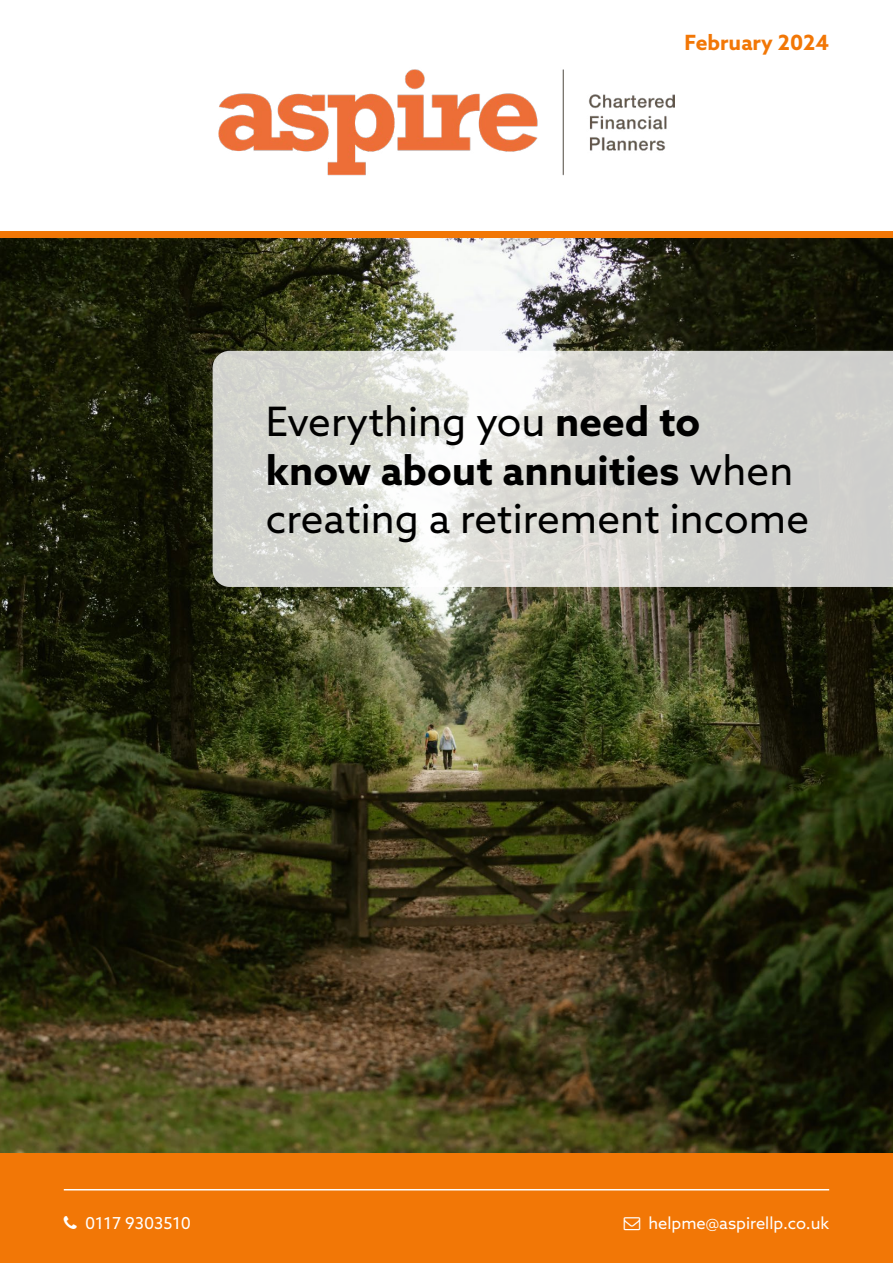
<style>
.page{position:relative;width:893px;height:1263px;background:#fff}
.page>*{position:absolute;margin:0;border:0;box-sizing:border-box;transform-origin:0 0}
.t1{font:40.5px/48.6px "Azo Sans";color:#000}
.t2{font:700 21px "Azo Sans";color:#f27706}
.t3{font:16.5px "Azo Sans";color:#fff}
.s1{font-weight:700}
</style>
<div class="page">
<img style="left:0;top:238px;width:893px;height:915px">
<div style="left:0;top:1153px;width:893px;height:110px;background:#f27706"></div>
<svg style="left:213px;top:351px;width:680px;height:236px;background:#d9d9d5"></svg>
<hr style="left:64px;top:1189px;width:765px;height:1px;background:#fff">
<div style="left:0;top:232px;width:893px;height:6px;background:#f27706"></div>
<img style="left:219px;top:69px;width:455px;height:107px">
<p class="t2" style="left:684px;top:29px;width:146px">February 2024</p>
<p class="t1" style="left:266px;top:397px;width:545px">Everything you <span class="s1">need to know about annuities</span> when creating a retirement income</p>
<p class="t3" style="left:85px;top:1212px;width:107px">0117 9303510</p>
<p class="t3" style="left:648px;top:1212px;width:182px">helpme@aspirellp.co.uk</p>
</div>
